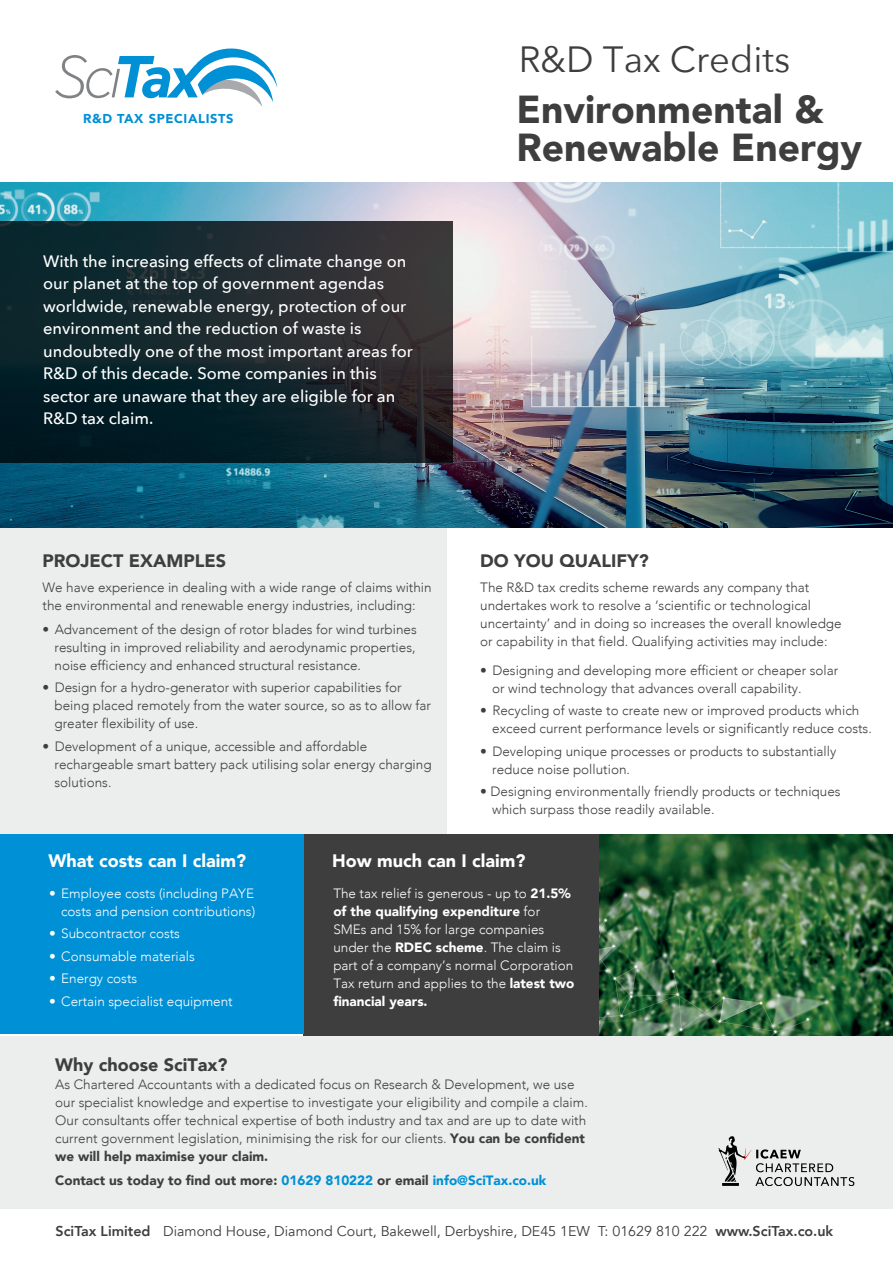
<style>
.page{position:relative;width:893px;height:1263px;background:#fff}
.page>*{position:absolute;margin:0;border:0;box-sizing:border-box;transform-origin:0 0}
.t1{font:900 39px/37.5px "Avenir";color:#3e3e3f}
.t2{font:36.45px "Avenir Next";color:#3e3e3f}
.t3{font:900 18px "Avenir";color:#3e3e3f}
.t4{font:900 18px "Avenir";color:#fff}
.t5{font:500 16.5px/22.5px "Avenir Next";color:#fff}
.t6{font:14.25px "Avenir";color:#3e3e3f}
.t7{font:300 13.5px/18px "Avenir";color:#3e3e3f}
.t8{font:300 13.5px/18px "Avenir";color:#fff}
.t9{font:900 13.5px "Avenir";color:#3e3e3f}
.t10{font:900 12.9px "Avenir";letter-spacing:.05em;color:#0090d6}
.s1{font-weight:900}
.s2{color:#0090d6}
.s3{font-weight:800}
</style>
<div class="page">
<img style="left:0;top:183px;width:893px;height:345px">
<div style="left:0;top:528px;width:446px;height:307px;background:#ebeeed"></div>
<img style="left:599px;top:835px;width:294px;height:201px">
<svg style="left:0;top:221px;width:452px;height:241px"></svg>
<svg style="left:55px;top:48px;width:222px;height:59px"></svg>
<div style="left:0;top:1036px;width:893px;height:172px;background:#ebeeed"></div>
<div style="left:303px;top:835px;width:296px;height:201px;background:#3e3e3f"></div>
<div style="left:0;top:835px;width:303px;height:199px;background:#0090d6"></div>
<img style="left:718px;top:1136px;width:137px;height:50px">
<p class="t10" style="left:83px;top:108px;width:152px">R&amp;D TAX SPECIALISTS</p>
<p class="t5" style="left:43px;top:249px;width:371px">With the increasing effects of climate change on our planet at the top of government agendas worldwide, renewable energy, protection of our environment and the reduction of waste is undoubtedly one of the most important areas for R&amp;D of this decade. Some companies in this sector are unaware that they are eligible for an R&amp;D tax claim.</p>
<h2 class="t2" style="left:519px;top:28px;width:273px">R&amp;D Tax Credits</h2>
<h1 class="t1" style="left:517px;top:90px;width:347px">Environmental &amp;<br>Renewable Energy</h1>
<h3 class="t3" style="left:43px;top:545px;width:185px">PROJECT EXAMPLES</h3>
<p class="t7" style="left:43px;top:578px;width:391px">We have experience in dealing with a wide range of claims within the environmental and renewable energy industries, including:</p>
<p class="t7" style="left:55px;top:620px;width:364px;text-align:justify;text-indent:-12px">• Advancement of the design of rotor blades for wind turbines resulting in improved reliability and aerodynamic properties, noise efficiency and enhanced structural resistance.</p>
<p class="t7" style="left:55px;top:679px;width:378px;text-indent:-12px">• Design for a hydro-generator with superior capabilities for being placed remotely from the water source, so as to allow far greater flexibility of use.</p>
<p class="t7" style="left:55px;top:737px;width:379px;text-indent:-12px">• Development of a unique, accessible and affordable rechargeable smart battery pack utilising solar energy charging solutions.</p>
<h3 class="t3" style="left:480px;top:545px;width:170px">DO YOU QUALIFY?</h3>
<p class="t7" style="left:480px;top:578px;width:363px">The R&amp;D tax credits scheme rewards any company that undertakes work to resolve a ‘scientific or technological uncertainty’ and in doing so increases the overall knowledge or capability in that field. Qualifying activities may include:</p>
<p class="t7" style="left:492px;top:661px;width:348px;text-indent:-12px">• Designing and developing more efficient or cheaper solar or wind technology that advances overall capability.</p>
<p class="t7" style="left:492px;top:701px;width:381px;text-indent:-12px">• Recycling of waste to create new or improved products which exceed current performance levels or significantly reduce costs.</p>
<p class="t7" style="left:492px;top:742px;width:346px;text-indent:-12px">• Developing unique processes or products to substantially reduce noise pollution.</p>
<p class="t7" style="left:492px;top:782px;width:350px;text-indent:-12px">• Designing environmentally friendly products or techniques which surpass those readily available.</p>
<h3 class="t4" style="left:48px;top:845px;width:199px">What costs can I claim?</h3>
<p class="t8" style="left:49px;top:884px;width:208px;text-align:right">• Employee costs (including PAYE costs and pension contributions)</p>
<p class="t8" style="left:49px;top:925px;width:132px">• Subcontractor costs</p>
<p class="t8" style="left:49px;top:947px;width:147px">• Consumable materials</p>
<p class="t8" style="left:49px;top:970px;width:90px">• Energy costs</p>
<p class="t8" style="left:49px;top:992px;width:185px">• Certain specialist equipment</p>
<h3 class="t4" style="left:332px;top:845px;width:195px">How much can I claim?</h3>
<p class="t8" style="left:333px;top:884px;width:243px">The tax relief is generous - up to <span class="s1">21.5% of the qualifying expenditure</span> for SMEs and 15% for large companies under the <span class="s1">RDEC scheme</span>. The claim is part of a company’s normal Corporation Tax return and applies to the <span class="s1">latest two financial years.</span></p>
<h3 class="t3" style="left:55px;top:1049px;width:174px">Why choose SciTax?</h3>
<p class="t7" style="left:55px;top:1075px;width:534px">As Chartered Accountants with a dedicated focus on Research &amp; Development, we use our specialist knowledge and expertise to investigate your eligibility and compile a claim.<br>Our consultants offer technical expertise of both industry and tax and are up to date with current government legislation, minimising the risk for our clients. <span class="s1">You can be confident we will help maximise your claim.</span></p>
<p class="t9" style="left:55px;top:1168px;width:493px">Contact us today to find out more: <span class="s2">01629 810222</span> or email <span class="s2">info@SciTax.co.uk</span></p>
<p class="t6" style="left:56px;top:1222px;width:779px"><span class="s3">SciTax Limited</span> Diamond House, Diamond Court, Bakewell, Derbyshire, DE45 1EW T: 01629 810 222 <span class="s3">www.SciTax.co.uk</span></p>
</div>
